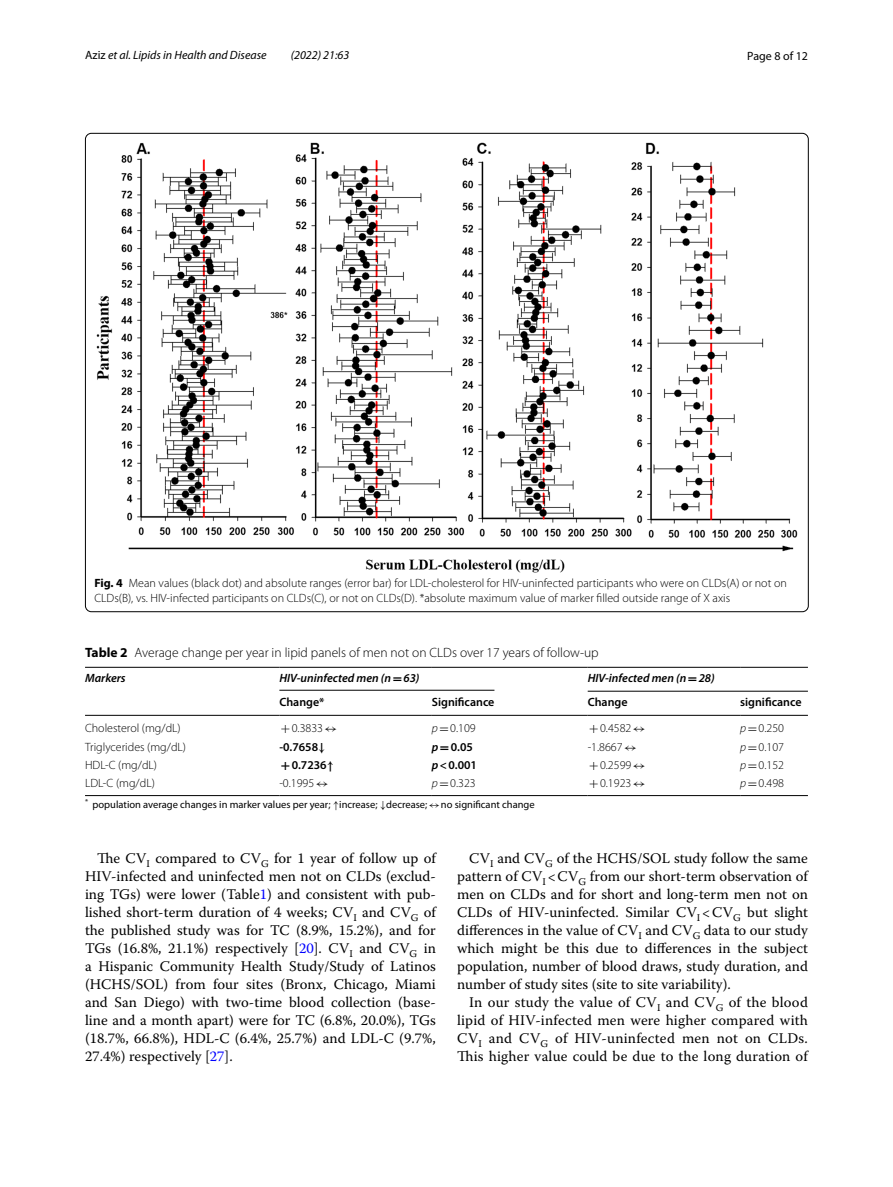
<style>
.page{position:relative;width:893px;height:1187px;background:#fff}
.page>*{position:absolute;margin:0;border:0;box-sizing:border-box;transform-origin:0 0}
.t1{font:14.7px/18px "Warnock Pro";color:#000;text-align:justify}
.t2{font:300 13.5px "Myriad Pro";color:#000}
.t3{font:300 12px/15px "Myriad Pro";color:#000}
.t4{font:600 12px "Myriad Pro";color:#000}
.t5{font:italic 600 12px "Myriad Pro";color:#000}
.t6{font:italic 12px "Myriad Pro";color:#000}
.t7{font:12px "Myriad Pro";color:#000}
.t8{font:10.5px "Myriad Pro";color:#000}
.s1{font-style:normal}
.s2{font-weight:700}
.s3{font-family:"SPSMTSYB Bold";font-weight:400;font-style:normal}
.s4{font-family:"MTSY";font-weight:400}
.s5{font-style:italic}
.s6{font-family:"SPSMTSYB Bold";font-weight:400}
.s7{font-family:"MTSY"}
.s8{color:#00f}
</style>
<div class="page">
<img style="left:97px;top:142px;width:700px;height:430px">
<hr style="left:85px;top:667px;width:194px;height:1px;background:#000">
<hr style="left:85px;top:715px;width:194px;height:1px;background:#000">
<hr style="left:279px;top:667px;width:153px;height:1px;background:#000">
<hr style="left:432px;top:667px;width:156px;height:1px;background:#000">
<hr style="left:588px;top:667px;width:152px;height:1px;background:#000">
<hr style="left:740px;top:667px;width:68px;height:1px;background:#000">
<hr style="left:279px;top:715px;width:153px;height:1px;background:#000">
<hr style="left:432px;top:715px;width:156px;height:1px;background:#000">
<hr style="left:588px;top:715px;width:152px;height:1px;background:#000">
<hr style="left:740px;top:715px;width:68px;height:1px;background:#000">
<hr style="left:85px;top:795px;width:194px;height:1px;background:#000">
<hr style="left:279px;top:795px;width:153px;height:1px;background:#000">
<hr style="left:432px;top:795px;width:156px;height:1px;background:#000">
<hr style="left:588px;top:795px;width:152px;height:1px;background:#000">
<hr style="left:740px;top:795px;width:68px;height:1px;background:#000">
<hr style="left:279px;top:690px;width:215px;height:1px;background:#000">
<hr style="left:588px;top:691px;width:220px;height:1px;background:#000">
<p class="t6" style="left:85px;top:48px;width:183px"><span class="s1">Aziz</span> et al. Lipids in Health and Disease</p>
<p class="t6" style="left:291px;top:48px;width:60px">(2022) 21:63</p>
<p class="t7" style="left:747px;top:48px;width:62px">Page 8 of 12</p>
<p class="t3" style="left:94px;top:576px;width:694px"><span class="s2">Fig. 4</span> Mean values (black dot) and absolute ranges (error bar) for LDL-cholesterol for HIV-uninfected participants who were on CLDs(A) or not on<br>CLDs(B), vs. HIV-infected participants on CLDs(C), or not on CLDs(D). *absolute maximum value of marker filled outside range of X axis</p>
<p class="t2" style="left:85px;top:645px;width:515px"><span class="s2">Table 2</span> Average change per year in lipid panels of men not on CLDs over 17 years of follow-up</p>
<p class="t5" style="left:85px;top:670px;width:42px">Markers</p>
<p class="t5" style="left:279px;top:670px;width:142px">HIV-uninfected men (n<span class="s3">=</span>63)</p>
<p class="t5" style="left:588px;top:670px;width:129px">HIV-infected men (n<span class="s3">=</span>28)</p>
<p class="t4" style="left:279px;top:693px;width:47px">Change*</p>
<p class="t4" style="left:432px;top:693px;width:64px">Significance</p>
<p class="t4" style="left:588px;top:693px;width:41px">Change</p>
<p class="t4" style="left:740px;top:693px;width:63px">significance</p>
<p class="t3" style="left:85px;top:721px;width:97px">Cholesterol (mg/dL)</p>
<p class="t3" style="left:281px;top:721px;width:58px"><span class="s4">+</span>0.3833<span class="s4">↔</span></p>
<p class="t3" style="left:432px;top:721px;width:45px"><span class="s5">p</span><span class="s4">=</span>0.109</p>
<p class="t3" style="left:589px;top:721px;width:58px"><span class="s4">+</span>0.4582<span class="s4">↔</span></p>
<p class="t3" style="left:740px;top:721px;width:45px"><span class="s5">p</span><span class="s4">=</span>0.250</p>
<p class="t3" style="left:85px;top:739px;width:103px">Triglycerides (mg/dL)</p>
<p class="t4" style="left:279px;top:739px;width:48px">-0.7658<span class="s6">↓</span></p>
<p class="t4" style="left:432px;top:739px;width:43px"><span class="s5">p</span><span class="s6">=</span>0.05</p>
<p class="t3" style="left:588px;top:739px;width:50px">-1.8667<span class="s4">↔</span></p>
<p class="t3" style="left:740px;top:739px;width:45px"><span class="s5">p</span><span class="s4">=</span>0.107</p>
<p class="t3" style="left:85px;top:757px;width:74px">HDL-C (mg/dL)</p>
<p class="t4" style="left:281px;top:757px;width:55px"><span class="s6">+</span>0.7236<span class="s6">↑</span></p>
<p class="t4" style="left:432px;top:757px;width:47px"><span class="s5">p</span>&lt;0.001</p>
<p class="t3" style="left:589px;top:757px;width:58px"><span class="s4">+</span>0.2599<span class="s4">↔</span></p>
<p class="t3" style="left:740px;top:757px;width:45px"><span class="s5">p</span><span class="s4">=</span>0.152</p>
<p class="t3" style="left:85px;top:775px;width:71px">LDL-C (mg/dL)</p>
<p class="t3" style="left:279px;top:775px;width:50px">-0.1995<span class="s4">↔</span></p>
<p class="t3" style="left:432px;top:775px;width:45px"><span class="s5">p</span><span class="s4">=</span>0.323</p>
<p class="t3" style="left:589px;top:775px;width:58px"><span class="s4">+</span>0.1923<span class="s4">↔</span></p>
<p class="t3" style="left:740px;top:775px;width:45px"><span class="s5">p</span><span class="s4">=</span>0.498</p>
<p class="t8" style="left:85px;top:798px;width:451px"><sup>*</sup> population average changes in marker values per year; <span class="s7">↑</span>increase; <span class="s7">↓</span>decrease;<span class="s7">↔</span>no significant change</p>
<p class="t1" style="left:85px;top:849px;width:352px;text-indent:12px">The CV<sub>I</sub> compared to CV<sub>G</sub> for 1 year of follow up of HIV-infected and uninfected men not on CLDs (exclud&shy;ing TGs) were lower (Table<span class="s8">1</span>) and consistent with pub&shy;lished short-term duration of 4 weeks; CV<sub>I</sub> and CV<sub>G</sub> of the published study was for TC (8.9%, 15.2%), and for TGs (16.8%, 21.1%) respectively [<span class="s8">20</span>]. CV<sub>I</sub> and CV<sub>G</sub> in a Hispanic Community Health Study/Study of Latinos (HCHS/SOL) from four sites (Bronx, Chicago, Miami and San Diego) with two-time blood collection (base&shy;line and a month apart) were for TC (6.8%, 20.0%), TGs (18.7%, 66.8%), HDL-C (6.4%, 25.7%) and LDL-C (9.7%, 27.4%) respectively [<span class="s8">27</span>].</p>
<p class="t1" style="left:457px;top:849px;width:352px;text-indent:12px">CV<sub>I</sub> and CV<sub>G</sub> of the HCHS/SOL study follow the same pattern of CV<sub>I</sub> &lt; -CV<sub>G</sub> from our short-term observation of men on CLDs and for short and long-term men not on CLDs of HIV-uninfected. Similar CV<sub>I</sub> &lt; -CV<sub>G</sub> but slight differences in the value of CV<sub>I</sub> and CV<sub>G</sub> data to our study which might be this due to differences in the subject population, number of blood draws, study duration, and number of study sites (site to site variability).</p>
<p class="t1" style="left:457px;top:993px;width:352px;text-indent:12px">In our study the value of CV<sub>I</sub> and CV<sub>G</sub> of the blood lipid of HIV-infected men were higher compared with CV<sub>I</sub> and CV<sub>G</sub> of HIV-uninfected men not on CLDs.<br>This higher value could be due to the long duration of</p>
</div>
